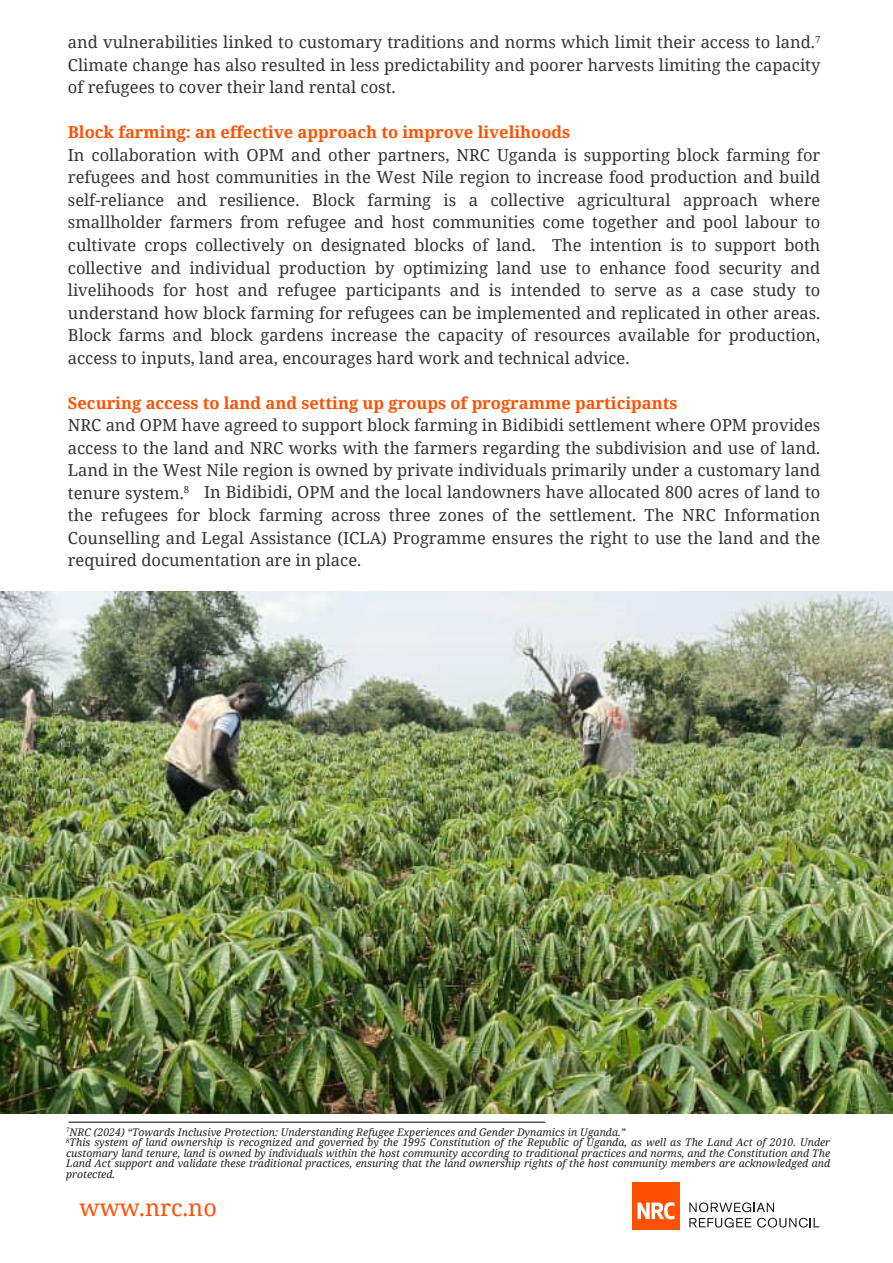
<style>
.page{position:relative;width:893px;height:1263px;background:#fff}
.page>*{position:absolute;margin:0;border:0;box-sizing:border-box;transform-origin:0 0}
.t1{font:23.25px "Noto Serif";color:#ff5000}
.t2{font:16.5px/22.5px "Noto Serif";color:#323433;text-align:justify}
.t3{font:700 16.5px "Noto Serif";color:#ff5000}
.t4{font:italic 10.5px/10.5px "Noto Serif";color:#231f20}
</style>
<div class="page">
<hr style="left:68px;top:1122px;width:477px;height:1px;background:#000">
<div style="left:632px;top:1182px;width:48px;height:47px;background:#ff5000"></div>
<svg style="left:637px;top:1202px;width:38px;height:17px"></svg>
<svg style="left:689px;top:1202px;width:85px;height:10px"></svg>
<svg style="left:689px;top:1218px;width:62px;height:9px"></svg>
<svg style="left:757px;top:1218px;width:62px;height:9px"></svg>
<img style="left:0;top:592px;width:893px;height:522px">
<p class="t2" style="left:68px;top:31px;width:754px">and vulnerabilities linked to customary traditions and norms which limit their access to land.<sup>7<br></sup>Climate change has also resulted in less predictability and poorer harvests limiting the capacity of refugees to cover their land rental cost.</p>
<p class="t3" style="left:68px;top:121px;width:504px">Block farming: an effective approach to improve livelihoods</p>
<p class="t2" style="left:68px;top:143px;width:754px">In collaboration with OPM and other partners, NRC Uganda is supporting block farming for refugees and host communities in the West Nile region to increase food production and build self-reliance and resilience. Block farming is a collective agricultural approach where smallholder farmers from refugee and host communities come together and pool labour to cultivate crops collectively on designated blocks of land. The intention is to support both collective and individual production by optimizing land use to enhance food security and livelihoods for host and refugee participants and is intended to serve as a case study to understand how block farming for refugees can be implemented and replicated in other areas.<br>Block farms and block gardens increase the capacity of resources available for production, access to inputs, land area, encourages hard work and technical advice.</p>
<p class="t3" style="left:68px;top:391px;width:611px">Securing access to land and setting up groups of programme participants</p>
<p class="t2" style="left:68px;top:413px;width:754px">NRC and OPM have agreed to support block farming in Bidibidi settlement where OPM provides access to the land and NRC works with the farmers regarding the subdivision and use of land.<br>Land in the West Nile region is owned by private individuals primarily under a customary land tenure system.<sup>8</sup> In Bidibidi, OPM and the local landowners have allocated 800 acres of land to the refugees for block farming across three zones of the settlement. The NRC Information Counselling and Legal Assistance (ICLA) Programme ensures the right to use the land and the required documentation are in place.</p>
<p class="t4" style="left:66px;top:1126px;width:765px"><sup>7</sup>NRC (2024) “Towards Inclusive Protection: Understanding Refugee Experiences and Gender Dynamics in Uganda.”<br><sup>8</sup>This system of land ownership is recognized and governed by the 1995 Constitution of the Republic of Uganda, as well as The Land Act of 2010. Under customary land tenure, land is owned by individuals within the host community according to traditional practices and norms, and the Constitution and The Land Act support and validate these traditional practices, ensuring that the land ownership rights of the host community members are acknowledged and protected.</p>
<h1 class="t1" style="left:80px;top:1192px;width:139px">www.nrc.no</h1>
</div>
